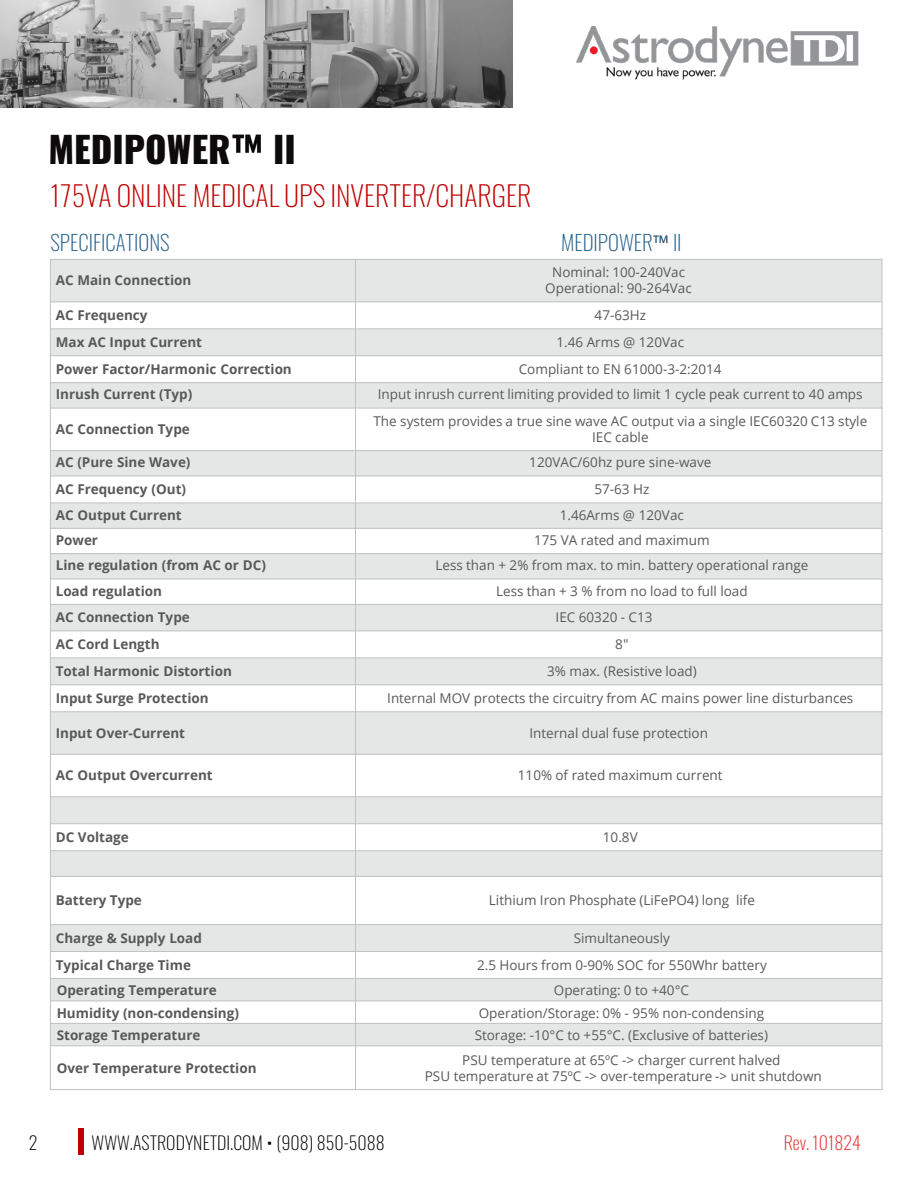
<style>
.page{position:relative;width:918px;height:1188px;background:#fff}
.page>*{position:absolute;margin:0;border:0;box-sizing:border-box;transform-origin:0 0}
.t1{font:800 36px "Oswald";color:#0c0a0a}
.t2{font:200 28.05px "Oswald";color:#c00000}
.t3{font:200 21px "Oswald";color:#1f5e8a}
.t4{font:200 18px "Oswald";letter-spacing:.005em;color:#000}
.t5{font:200 18px "Oswald";color:#ea292b}
.t6{font:13.5px/16.2px "Open Sans";color:#595959;text-align:center}
.t7{font:700 13.5px "Open Sans";letter-spacing:-.005em;color:#595959}
.s1{font-weight:800}
</style>
<div class="page">
<img style="left:0;top:0;width:513px;height:108px">
<img style="left:576px;top:27px;width:282px;height:53px">
<div style="left:78px;top:1129px;width:6px;height:26px;background:#c00000"></div>
<div style="left:50px;top:259px;width:306px;height:43px;background:#e5e7e7"></div>
<div style="left:356px;top:259px;width:526px;height:43px;background:#e5e7e7"></div>
<div style="left:50px;top:329px;width:306px;height:27px;background:#e5e7e7"></div>
<div style="left:356px;top:329px;width:526px;height:27px;background:#e5e7e7"></div>
<div style="left:50px;top:383px;width:306px;height:25px;background:#e5e7e7"></div>
<div style="left:356px;top:383px;width:526px;height:25px;background:#e5e7e7"></div>
<div style="left:50px;top:451px;width:306px;height:25px;background:#e5e7e7"></div>
<div style="left:356px;top:451px;width:526px;height:25px;background:#e5e7e7"></div>
<div style="left:50px;top:503px;width:306px;height:25px;background:#e5e7e7"></div>
<div style="left:356px;top:503px;width:526px;height:25px;background:#e5e7e7"></div>
<div style="left:50px;top:554px;width:306px;height:25px;background:#e5e7e7"></div>
<div style="left:356px;top:554px;width:526px;height:25px;background:#e5e7e7"></div>
<div style="left:50px;top:604px;width:306px;height:27px;background:#e5e7e7"></div>
<div style="left:356px;top:604px;width:526px;height:27px;background:#e5e7e7"></div>
<div style="left:50px;top:658px;width:306px;height:27px;background:#e5e7e7"></div>
<div style="left:356px;top:658px;width:526px;height:27px;background:#e5e7e7"></div>
<div style="left:50px;top:712px;width:306px;height:42px;background:#e5e7e7"></div>
<div style="left:356px;top:712px;width:526px;height:42px;background:#e5e7e7"></div>
<div style="left:50px;top:797px;width:306px;height:27px;background:#e5e7e7"></div>
<div style="left:356px;top:797px;width:526px;height:27px;background:#e5e7e7"></div>
<div style="left:50px;top:851px;width:306px;height:25px;background:#e5e7e7"></div>
<div style="left:356px;top:851px;width:526px;height:25px;background:#e5e7e7"></div>
<div style="left:50px;top:925px;width:306px;height:27px;background:#e5e7e7"></div>
<div style="left:356px;top:925px;width:526px;height:27px;background:#e5e7e7"></div>
<div style="left:50px;top:978px;width:306px;height:23px;background:#e5e7e7"></div>
<div style="left:356px;top:978px;width:526px;height:23px;background:#e5e7e7"></div>
<div style="left:50px;top:1023px;width:306px;height:23px;background:#e5e7e7"></div>
<div style="left:356px;top:1023px;width:526px;height:23px;background:#e5e7e7"></div>
<hr style="left:355px;top:259px;width:1px;height:831px;background:#c0c1c2">
<hr style="left:50px;top:259px;width:832px;height:1px;background:#c0c1c2">
<hr style="left:50px;top:302px;width:832px;height:1px;background:#c0c1c2">
<hr style="left:50px;top:328px;width:832px;height:1px;background:#c0c1c2">
<hr style="left:50px;top:355px;width:832px;height:1px;background:#c0c1c2">
<hr style="left:50px;top:382px;width:832px;height:1px;background:#c0c1c2">
<hr style="left:50px;top:408px;width:832px;height:1px;background:#c0c1c2">
<hr style="left:50px;top:450px;width:832px;height:1px;background:#c0c1c2">
<hr style="left:50px;top:476px;width:832px;height:1px;background:#c0c1c2">
<hr style="left:50px;top:503px;width:832px;height:1px;background:#c0c1c2">
<hr style="left:50px;top:528px;width:832px;height:1px;background:#c0c1c2">
<hr style="left:50px;top:553px;width:832px;height:1px;background:#c0c1c2">
<hr style="left:50px;top:579px;width:832px;height:1px;background:#c0c1c2">
<hr style="left:50px;top:604px;width:832px;height:1px;background:#c0c1c2">
<hr style="left:50px;top:631px;width:832px;height:1px;background:#c0c1c2">
<hr style="left:50px;top:657px;width:832px;height:1px;background:#c0c1c2">
<hr style="left:50px;top:684px;width:832px;height:1px;background:#c0c1c2">
<hr style="left:50px;top:711px;width:832px;height:1px;background:#c0c1c2">
<hr style="left:50px;top:754px;width:832px;height:1px;background:#c0c1c2">
<hr style="left:50px;top:796px;width:832px;height:1px;background:#c0c1c2">
<hr style="left:50px;top:823px;width:832px;height:1px;background:#c0c1c2">
<hr style="left:50px;top:850px;width:832px;height:1px;background:#c0c1c2">
<hr style="left:50px;top:876px;width:832px;height:1px;background:#c0c1c2">
<hr style="left:50px;top:924px;width:832px;height:1px;background:#c0c1c2">
<hr style="left:50px;top:951px;width:832px;height:1px;background:#c0c1c2">
<hr style="left:50px;top:978px;width:832px;height:1px;background:#c0c1c2">
<hr style="left:50px;top:1001px;width:832px;height:1px;background:#c0c1c2">
<hr style="left:50px;top:1023px;width:832px;height:1px;background:#c0c1c2">
<hr style="left:50px;top:1045px;width:832px;height:1px;background:#c0c1c2">
<hr style="left:50px;top:259px;width:1px;height:831px;background:#c0c1c2">
<hr style="left:882px;top:259px;width:1px;height:831px;background:#c0c1c2">
<hr style="left:50px;top:1089px;width:832px;height:1px;background:#c0c1c2">
<img style="left:653px;top:235px;width:15px;height:9px">
<img style="left:232px;top:134px;width:29px;height:19px">
<p class="t1" style="left:48px;top:130px;width:249px">MEDIPOWER II</p>
<p class="t2" style="left:50px;top:171px;width:482px">175VA ONLINE MEDICAL UPS INVERTER/CHARGER</p>
<p class="t3" style="left:50px;top:223px;width:121px">SPECIFICATIONS</p>
<p class="t3" style="left:561px;top:223px;width:122px">MEDIPOWER II</p>
<p class="t7" style="left:56px;top:271px;width:137px">AC Main Connection</p>
<p class="t6" style="left:552px;top:264px;width:135px">Nominal: 100-240Vac</p>
<p class="t6" style="left:545px;top:280px;width:148px">Operational: 90-264Vac</p>
<p class="t7" style="left:56px;top:306px;width:93px">AC Frequency</p>
<p class="t6" style="left:595px;top:307px;width:53px">47-63Hz</p>
<p class="t7" style="left:56px;top:333px;width:148px">Max AC Input Current</p>
<p class="t6" style="left:556px;top:334px;width:129px">1.46 Arms @ 120Vac</p>
<p class="t7" style="left:56px;top:360px;width:238px">Power Factor/Harmonic Correction</p>
<p class="t6" style="left:519px;top:361px;width:204px">Compliant to EN 61000-3-2:2014</p>
<p class="t7" style="left:56px;top:385px;width:138px">Inrush Current (Typ)</p>
<p class="t6" style="left:378px;top:386px;width:486px">Input inrush current limiting provided to limit 1 cycle peak current to 40 amps</p>
<p class="t7" style="left:56px;top:420px;width:135px">AC Connection Type</p>
<p class="t6" style="left:373px;top:413px;width:495px">The system provides a true sine wave AC output via a single IEC60320 C13 style<br>IEC cable</p>
<p class="t7" style="left:56px;top:453px;width:136px">AC (Pure Sine Wave)</p>
<p class="t6" style="left:529px;top:454px;width:184px">120VAC/60hz pure sine-wave</p>
<p class="t7" style="left:56px;top:480px;width:132px">AC Frequency (Out)</p>
<p class="t6" style="left:594px;top:481px;width:56px">57-63 Hz</p>
<p class="t7" style="left:56px;top:505px;width:127px">AC Output Current</p>
<p class="t6" style="left:560px;top:506px;width:126px">1.46Arms @ 120Vac</p>
<p class="t7" style="left:56px;top:531px;width:44px">Power</p>
<p class="t6" style="left:534px;top:532px;width:177px">175 VA rated and maximum</p>
<p class="t7" style="left:56px;top:556px;width:212px">Line regulation (from AC or DC)</p>
<p class="t6" style="left:436px;top:557px;width:374px">Less than + 2% from max. to min. battery operational range</p>
<p class="t7" style="left:56px;top:581px;width:108px">Load regulation</p>
<p class="t6" style="left:496px;top:582px;width:253px">Less than + 3 % from no load to full load</p>
<p class="t7" style="left:56px;top:608px;width:135px">AC Connection Type</p>
<p class="t6" style="left:556px;top:609px;width:99px">IEC 60320 - C13</p>
<p class="t7" style="left:56px;top:635px;width:105px">AC Cord Length</p>
<p class="t6" style="left:615px;top:636px;width:15px">8"</p>
<p class="t7" style="left:56px;top:662px;width:178px">Total Harmonic Distortion</p>
<p class="t6" style="left:547px;top:663px;width:151px">3% max. (Resistive load)</p>
<p class="t7" style="left:56px;top:689px;width:154px">Input Surge Protection</p>
<p class="t6" style="left:387px;top:690px;width:468px">Internal MOV protects the circuitry from AC mains power line disturbances</p>
<p class="t7" style="left:56px;top:723px;width:131px">Input Over-Current</p>
<p class="t6" style="left:529px;top:724px;width:180px">Internal dual fuse protection</p>
<p class="t7" style="left:56px;top:766px;width:158px">AC Output Overcurrent</p>
<p class="t6" style="left:518px;top:767px;width:206px">110% of rated maximum current</p>
<p class="t7" style="left:56px;top:827px;width:74px">DC Voltage</p>
<p class="t6" style="left:603px;top:829px;width:36px">10.8V</p>
<p class="t7" style="left:56px;top:891px;width:88px">Battery Type</p>
<p class="t6" style="left:489px;top:892px;width:268px">Lithium Iron Phosphate (LiFePO4) long life</p>
<p class="t7" style="left:56px;top:928px;width:148px">Charge &amp; Supply Load</p>
<p class="t6" style="left:574px;top:929px;width:98px">Simultaneously</p>
<p class="t7" style="left:56px;top:955px;width:137px">Typical Charge Time</p>
<p class="t6" style="left:477px;top:956px;width:291px">2.5 Hours from 0-90% SOC for 550Whr battery</p>
<p class="t7" style="left:57px;top:981px;width:162px">Operating Temperature</p>
<p class="t6" style="left:554px;top:982px;width:137px">Operating: 0 to +40°C</p>
<p class="t7" style="left:57px;top:1003px;width:184px">Humidity (non-condensing)</p>
<p class="t6" style="left:479px;top:1004px;width:287px">Operation/Storage: 0% - 95% non-condensing</p>
<p class="t7" style="left:57px;top:1026px;width:145px">Storage Temperature</p>
<p class="t6" style="left:475px;top:1027px;width:295px">Storage: -10°C to +55°C. (Exclusive of batteries)</p>
<p class="t7" style="left:57px;top:1059px;width:201px">Over Temperature Protection</p>
<p class="t6" style="left:462px;top:1052px;width:320px">PSU temperature at 65ºC -&gt; charger current halved</p>
<p class="t6" style="left:425px;top:1068px;width:398px">PSU temperature at 75ºC -&gt; over-temperature -&gt; unit shutdown</p>
<h3 class="t4" style="left:29px;top:1126px;width:10px">2</h3>
<h3 class="t4" style="left:92px;top:1126px;width:295px">WWW.ASTRODYNETDI.COM <span class="s1">·</span> (908) 850-5088</h3>
<h3 class="t5" style="left:784px;top:1126px;width:79px">Rev. 101824</h3>
</div>
